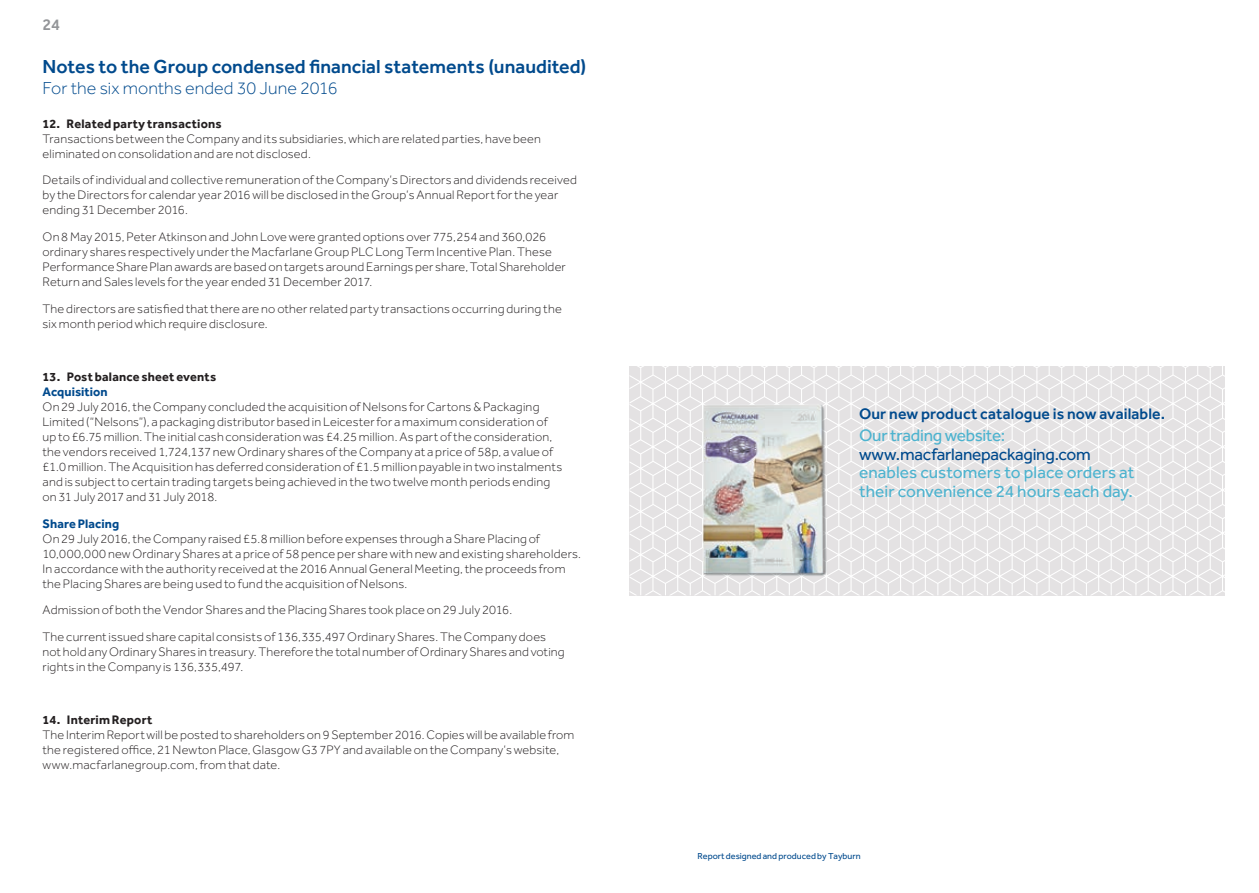
<style>
.page{position:relative;width:1259px;height:893px;background:#fff}
.page>*{position:absolute;margin:0;border:0;box-sizing:border-box;transform-origin:0 0}
.t1{font:500 19.5px "Effra";color:#004a8d}
.t2{font:300 18px "Effra";color:#004a8d}
.t3{font:17.25px/18.8px "Effra";color:#4db3cf}
.t4{font:17.25px "Effra";letter-spacing:-.015em;color:#004a8d}
.t5{font:500 16.5px "Effra";color:#939598}
.t6{font:500 15.75px "Effra";letter-spacing:.01em;color:#004a8d}
.t7{font:300 12.75px/15px "Effra";letter-spacing:.015em;color:#231f20}
.t8{font:700 12.75px "Effra";letter-spacing:.015em;color:#231f20}
.t9{font:700 12.75px "Effra";letter-spacing:.005em;color:#004a8d}
.t10{font:9px "Effra";color:#004a8d}
</style>
<div class="page">
<svg style="left:629px;top:366px;width:596px;height:229px;fill:#e4e2e3"></svg>
<img style="left:697px;top:396px;width:139px;height:190px">
<p class="t5" style="left:43px;top:14px;width:19px">24</p>
<h1 class="t1" style="left:43px;top:55px;width:545px">Notes to the Group condensed financial statements (unaudited)</h1>
<h2 class="t2" style="left:43px;top:78px;width:296px">For the six months ended 30 June 2016</h2>
<p class="t8" style="left:43px;top:116px;width:180px">12. Related party transactions</p>
<p class="t7" style="left:43px;top:131px;width:500px">Transactions between the Company and its subsidiaries, which are related parties, have been eliminated on consolidation and are not disclosed.</p>
<p class="t7" style="left:43px;top:172px;width:536px">Details of individual and collective remuneration of the Company’s Directors and dividends received by the Directors for calendar year 2016 will be disclosed in the Group’s Annual Report for the year ending 31 December 2016.</p>
<p class="t7" style="left:43px;top:229px;width:525px">On 8 May 2015, Peter Atkinson and John Love were granted options over 775,254 and 360,026 ordinary shares respectively under the Macfarlane Group PLC Long Term Incentive Plan. These Performance Share Plan awards are based on targets around Earnings per share, Total Shareholder Return and Sales levels for the year ended 31 December 2017.</p>
<p class="t7" style="left:43px;top:301px;width:521px">The directors are satisfied that there are no other related party transactions occurring during the six month period which require disclosure.</p>
<p class="t8" style="left:43px;top:369px;width:175px">13. Post balance sheet events</p>
<p class="t9" style="left:43px;top:384px;width:67px">Acquisition</p>
<p class="t7" style="left:43px;top:399px;width:521px">On 29 July 2016, the Company concluded the acquisition of Nelsons for Cartons &amp; Packaging Limited (“Nelsons”), a packaging distributor based in Leicester for a maximum consideration of up to £6.75 million. The initial cash consideration was £4.25 million. As part of the consideration, the vendors received 1,724,137 new Ordinary shares of the Company at a price of 58p, a value of £1.0 million. The Acquisition has deferred consideration of £1.5 million payable in two instalments and is subject to certain trading targets being achieved in the two twelve month periods ending on 31 July 2017 and 31 July 2018.</p>
<p class="t9" style="left:43px;top:516px;width:78px">Share Placing</p>
<p class="t7" style="left:43px;top:531px;width:540px">On 29 July 2016, the Company raised £5.8 million before expenses through a Share Placing of 10,000,000 new Ordinary Shares at a price of 58 pence per share with new and existing shareholders.<br>In accordance with the authority received at the 2016 Annual General Meeting, the proceeds from the Placing Shares are being used to fund the acquisition of Nelsons.</p>
<p class="t7" style="left:43px;top:597px;width:505px;line-height:26.7px">Admission of both the Vendor Shares and the Placing Shares took place on 29 July 2016.<br>The current issued share capital consists of 136,335,497 Ordinary Shares. The Company does</p>
<p class="t7" style="left:43px;top:644px;width:523px">not hold any Ordinary Shares in treasury. Therefore the total number of Ordinary Shares and voting rights in the Company is 136,335,497.</p>
<p class="t8" style="left:43px;top:712px;width:111px">14. Interim Report</p>
<p class="t7" style="left:43px;top:728px;width:533px">The Interim Report will be posted to shareholders on 9 September 2016. Copies will be available from the registered office, 21 Newton Place, Glasgow G3 7PY and available on the Company’s website, www.macfarlanegroup.com, from that date.</p>
<p class="t6" style="left:859px;top:404px;width:308px">Our new product catalogue is now available.</p>
<h3 class="t3" style="left:859px;top:425px;width:148px">Our trading website:</h3>
<h3 class="t4" style="left:859px;top:444px;width:233px">www.macfarlanepackaging.com</h3>
<h3 class="t3" style="left:859px;top:463px;width:277px">enables customers to place orders at their convenience 24 hours each day.</h3>
<p class="t10" style="left:697px;top:851px;width:165px">Report designed and produced by Tayburn</p>
</div>
